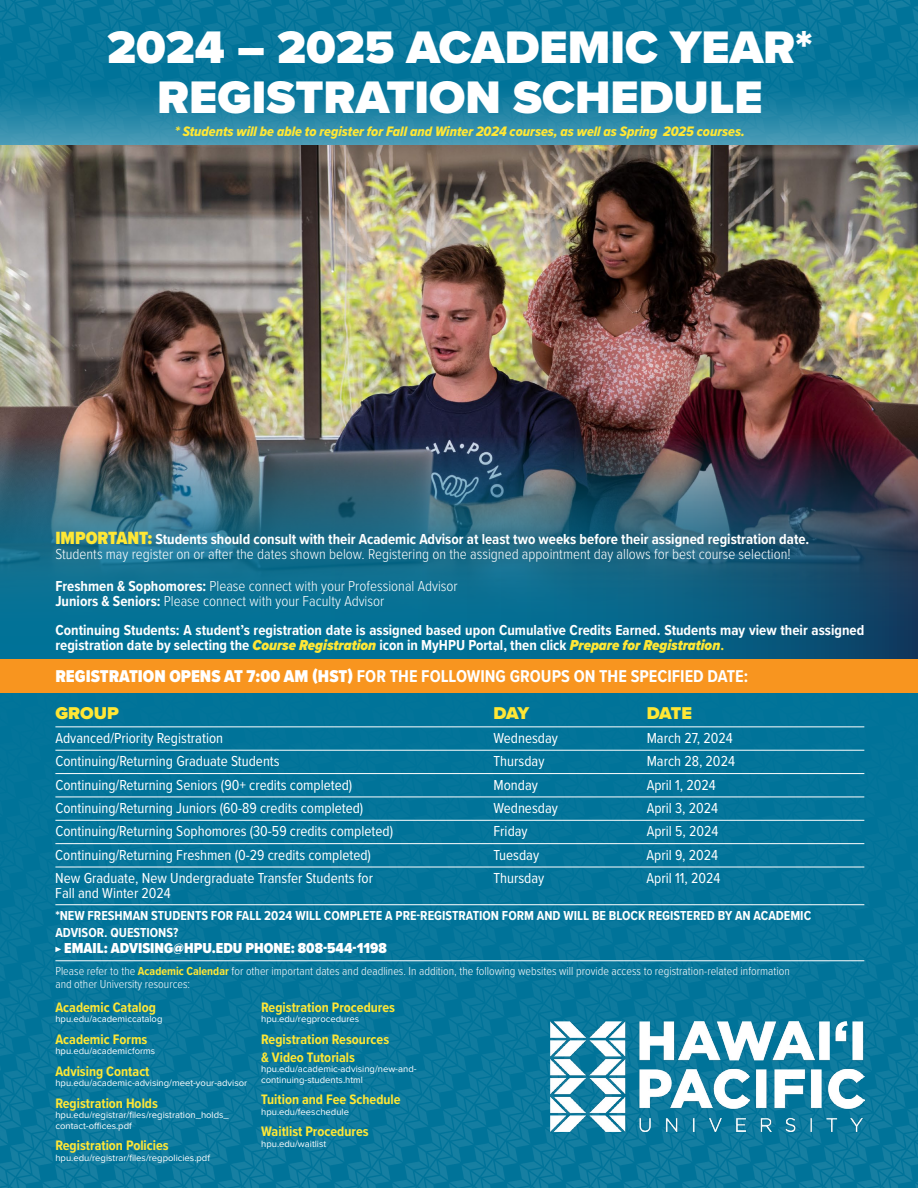
<style>
.page{position:relative;width:918px;height:1188px;background:#fff}
.page>*{position:absolute;margin:0;border:0;box-sizing:border-box;transform-origin:0 0}
.t1{font:900 47.25px/50.2px "Proxima Nova";color:#fff;text-align:center}
.t2{font:700 17.7px "Proxima Nova Cond";color:#fff}
.t3{font:900 17.7px "Proxima Nova";color:#ffe735}
.t4{font:15px "Proxima Nova Cond";color:#fff}
.t5{font:300 15px/15px "Proxima Nova Cond";color:#fff}
.t6{font:700 15px/15px "Proxima Nova Cond";color:#fff}
.t7{font:900 15px "Proxima Nova Cond";color:#fff}
.t8{font:700 14.25px/17.7px "Proxima Nova Cond";color:#ffe735}
.t9{font:14.25px "Proxima Nova Cond Extrabld It";color:#ffe735}
.t10{font:700 13.5px/16.5px "Proxima Nova Cond";color:#fff}
.t11{font:300 12px/13.6px "Proxima Nova Cond";color:#fff}
.t12{font:9.45px/10.6px "Proxima Nova";color:#fff}
.s1{font-weight:900;font-size:18.3px;color:#ffe735}
.s2{font-weight:700}
.s3{font-weight:900;font-style:italic;color:#ffe735}
.s4{color:#ffe735}
.s5{font-weight:900}
.s6{font-weight:700;color:#ffe735}
</style>
<div class="page">
<img style="left:0;top:693px;width:918px;height:495px">
<img style="left:0;top:0;width:918px;height:84px">
<img style="left:0;top:145px;width:918px;height:289px">
<img style="left:0;top:434px;width:918px;height:225px">
<hr style="left:55px;top:727px;width:809px;height:1px;background:#fff">
<hr style="left:55px;top:750px;width:809px;height:1px;background:#fff">
<hr style="left:55px;top:773px;width:809px;height:1px;background:#fff">
<hr style="left:55px;top:797px;width:809px;height:1px;background:#fff">
<hr style="left:55px;top:820px;width:809px;height:1px;background:#fff">
<hr style="left:55px;top:843px;width:809px;height:1px;background:#fff">
<hr style="left:55px;top:867px;width:809px;height:1px;background:#fff">
<div style="left:0;top:659px;width:918px;height:34px;background:#f8951f"></div>
<div style="left:0;top:84px;width:918px;height:61px;background:linear-gradient(to bottom,#007298,#4a9bb6)"></div>
<hr style="left:55px;top:904px;width:809px;height:1px;background:#fff">
<img style="left:550px;top:1022px;width:314px;height:109px">
<hr style="left:55px;top:960px;width:809px;height:1px;background:#fff">
<svg style="left:55px;top:947px;width:6px;height:5px"></svg>
<h1 class="t1" style="left:107px;top:22px;width:707px">2024 – 2025 ACADEMIC YEAR*<br>REGISTRATION SCHEDULE</h1>
<p class="t9" style="left:175px;top:121px;width:571px">* Students will be able to register for Fall and Winter 2024 courses, as well as Spring 2025 courses.</p>
<p class="t5" style="left:55px;top:531px;width:756px"><span class="s1">IMPORTANT:</span> <span class="s2">Students should consult with their Academic Advisor at least two weeks before their assigned registration date.<br></span>Students may register on or after the dates shown below. Registering on the assigned appointment day allows for best course selection!</p>
<p class="t5" style="left:55px;top:578px;width:404px"><span class="s2">Freshmen &amp; Sophomores:</span> Please connect with your Professional Advisor<br><span class="s2">Juniors &amp; Seniors:</span> Please connect with your Faculty Advisor</p>
<p class="t6" style="left:55px;top:622px;width:810px">Continuing Students: A student’s registration date is assigned based upon Cumulative Credits Earned. Students may view their assigned registration date by selecting the <span class="s3">Course Registration</span> icon in MyHPU Portal, then click <span class="s3">Prepare for Registration</span><span class="s4">.</span></p>
<p class="t2" style="left:55px;top:663px;width:694px"><span class="s5">REGISTRATION OPENS AT 7:00 AM (HST)</span> FOR THE FOLLOWING GROUPS ON THE SPECIFIED DATE:</p>
<p class="t3" style="left:55px;top:700px;width:65px">GROUP</p>
<p class="t3" style="left:494px;top:700px;width:37px">DAY</p>
<p class="t3" style="left:647px;top:700px;width:47px">DATE</p>
<p class="t4" style="left:55px;top:727px;width:169px">Advanced/Priority Registration</p>
<p class="t4" style="left:494px;top:727px;width:66px">Wednesday</p>
<p class="t4" style="left:647px;top:727px;width:88px">March 27, 2024</p>
<p class="t4" style="left:55px;top:750px;width:226px">Continuing/Returning Graduate Students</p>
<p class="t4" style="left:494px;top:750px;width:52px">Thursday</p>
<p class="t4" style="left:647px;top:750px;width:90px">March 28, 2024</p>
<p class="t4" style="left:55px;top:774px;width:299px">Continuing/Returning Seniors (90+ credits completed)</p>
<p class="t4" style="left:494px;top:774px;width:46px">Monday</p>
<p class="t4" style="left:647px;top:774px;width:71px">April 1, 2024</p>
<p class="t4" style="left:55px;top:797px;width:310px">Continuing/Returning Juniors (60-89 credits completed)</p>
<p class="t4" style="left:494px;top:797px;width:66px">Wednesday</p>
<p class="t4" style="left:647px;top:797px;width:73px">April 3, 2024</p>
<p class="t4" style="left:55px;top:820px;width:339px">Continuing/Returning Sophomores (30-59 credits completed)</p>
<p class="t4" style="left:494px;top:820px;width:36px">Friday</p>
<p class="t4" style="left:647px;top:820px;width:73px">April 5, 2024</p>
<p class="t4" style="left:55px;top:844px;width:317px">Continuing/Returning Freshmen (0-29 credits completed)</p>
<p class="t4" style="left:494px;top:844px;width:47px">Tuesday</p>
<p class="t4" style="left:647px;top:844px;width:73px">April 9, 2024</p>
<p class="t4" style="left:55px;top:867px;width:319px">New Graduate, New Undergraduate Transfer Students for</p>
<p class="t4" style="left:493px;top:867px;width:52px">Thursday</p>
<p class="t4" style="left:647px;top:867px;width:75px">April 11, 2024</p>
<p class="t4" style="left:55px;top:882px;width:117px">Fall and Winter 2024</p>
<p class="t10" style="left:55px;top:907px;width:757px">*NEW FRESHMAN STUDENTS FOR FALL 2024 WILL COMPLETE A PRE-REGISTRATION FORM AND WILL BE BLOCK REGISTERED BY AN ACADEMIC<br>ADVISOR. QUESTIONS?</p>
<p class="t7" style="left:64px;top:937px;width:324px">EMAIL: ADVISING@HPU.EDU PHONE: 808-544-1198</p>
<p class="t11" style="left:55px;top:963px;width:736px">Please refer to the <span class="s6">Academic Calendar</span> for other important dates and deadlines. In addition, the following websites will provide access to registration-related information and other University resources:</p>
<p class="t8" style="left:55px;top:998px;width:102px">Academic Catalog</p>
<p class="t12" style="left:55px;top:1014px;width:109px">hpu.edu/academiccatalog</p>
<p class="t8" style="left:55px;top:1030px;width:94px">Academic Forms</p>
<p class="t12" style="left:55px;top:1046px;width:101px">hpu.edu/academicforms</p>
<p class="t8" style="left:55px;top:1062px;width:96px">Advising Contact</p>
<p class="t12" style="left:55px;top:1077px;width:193px">hpu.edu/academic-advising/meet-your-advisor</p>
<p class="t8" style="left:55px;top:1094px;width:104px">Registration Holds</p>
<p class="t12" style="left:55px;top:1109px;width:175px">hpu.edu/registrar/files/registration_holds_ contact-offices.pdf</p>
<p class="t8" style="left:55px;top:1136px;width:115px">Registration Policies</p>
<p class="t12" style="left:55px;top:1152px;width:156px">hpu.edu/registrar/files/regpolicies.pdf</p>
<p class="t8" style="left:261px;top:998px;width:135px">Registration Procedures</p>
<p class="t12" style="left:261px;top:1014px;width:100px">hpu.edu/regprocedures</p>
<p class="t8" style="left:261px;top:1030px;width:130px">Registration Resources &amp; Video Tutorials</p>
<p class="t12" style="left:261px;top:1063px;width:157px">hpu.edu/academic-advising/new-and&shy;continuing-students.html</p>
<p class="t8" style="left:261px;top:1090px;width:141px">Tuition and Fee Schedule</p>
<p class="t12" style="left:261px;top:1106px;width:89px">hpu.edu/feeschedule</p>
<p class="t8" style="left:261px;top:1122px;width:109px">Waitlist Procedures</p>
<p class="t12" style="left:261px;top:1138px;width:67px">hpu.edu/waitlist</p>
</div>
